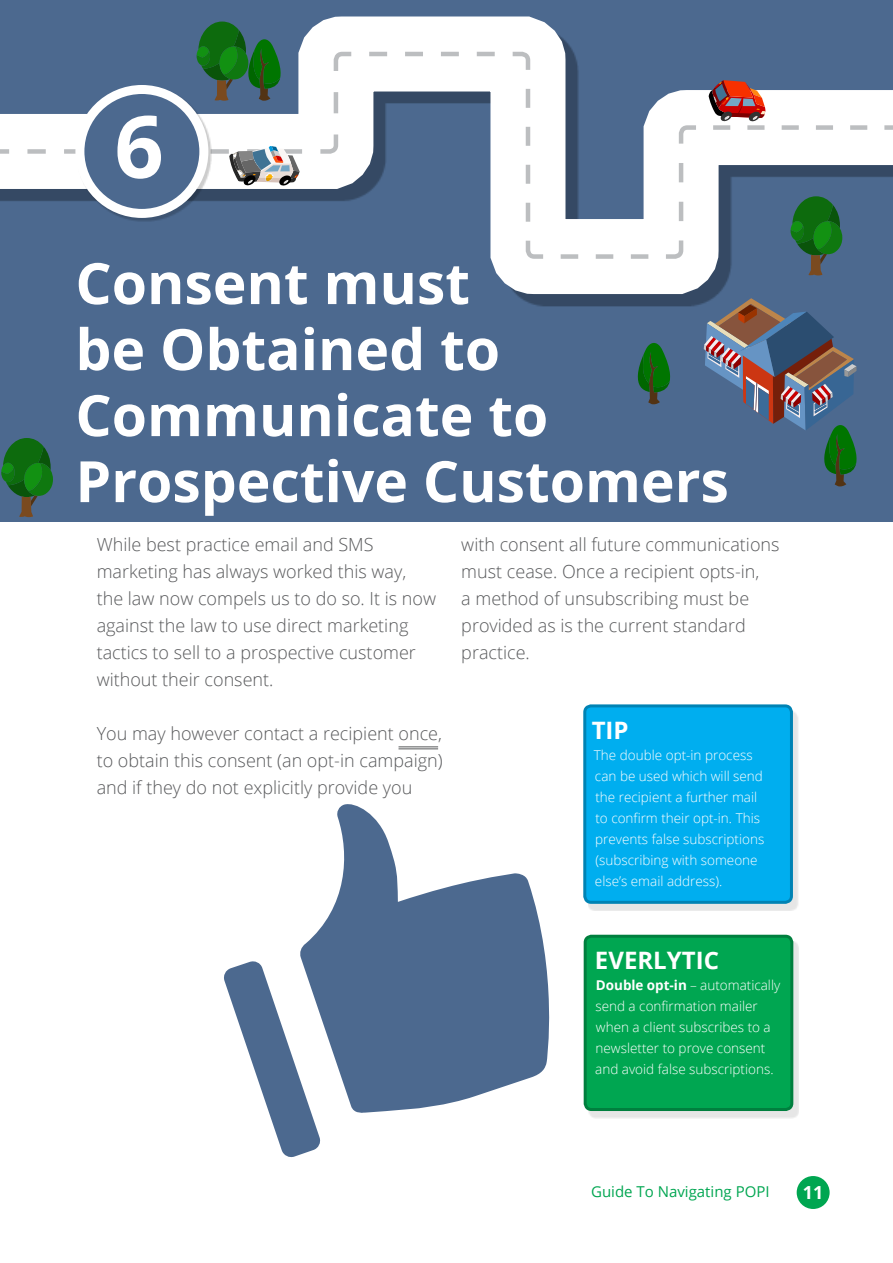
<style>
.page{position:relative;width:893px;height:1263px;background:#fff}
.page>*{position:absolute;margin:0;border:0;box-sizing:border-box;transform-origin:0 0}
.t1{font:700 86.4px "Open Sans";color:#fff}
.t2{font:700 57px/66px "Open Sans";color:#fff}
.t3{font:700 24px "Open Sans";color:#fff}
.t4{font:300 18px/27px "Open Sans";color:#58595b}
.t5{font:700 18px "Open Sans";color:#fff}
.t6{font:15px "Open Sans";color:#00a651}
.t7{font:300 13.5px/21px "Open Sans";color:#fff}
.s1{font-weight:700}
</style>
<div class="page">
<div style="left:797px;top:1176px;width:33px;height:33px;background:#00a651;border-radius:50%"></div>
<div style="left:0;top:0;width:893px;height:522px;background:#4c698f"></div>
<svg style="left:219px;top:16px;width:485px;height:361px"></svg>
<svg style="left:0;top:50px;width:893px;height:281px"></svg>
<div style="left:78px;top:88px;width:134px;height:133px;background:#000;opacity:.2"></div>
<div style="left:80px;top:89px;width:124px;height:124px;background:#4c698f;border-radius:50%"></div>
<div style="left:75px;top:85px;width:133px;height:133px;border:9px solid #fff;border-radius:50%"></div>
<hr style="left:398px;top:746px;width:40px;height:1px;background:#58595b">
<hr style="left:398px;top:748px;width:40px;height:1px;background:#58595b">
<div style="left:588px;top:711px;width:210px;height:200px;background:#e6e6e6"></div>
<div style="left:585px;top:706px;width:206px;height:196px;background:#00aeef;border-radius:6px"></div>
<div style="left:583px;top:704px;width:210px;height:200px;border:3px solid #0083b4;border-radius:6px"></div>
<div style="left:589px;top:942px;width:210px;height:177px;background:#000;opacity:.1"></div>
<div style="left:585px;top:936px;width:207px;height:173px;background:#00a651;border-radius:6px"></div>
<div style="left:584px;top:935px;width:209px;height:176px;border:3px solid #007f3e;border-radius:6px"></div>
<svg style="left:1px;top:438px;width:52px;height:79px"></svg>
<svg style="left:791px;top:196px;width:51px;height:80px"></svg>
<svg style="left:197px;top:22px;width:84px;height:79px"></svg>
<svg style="left:637px;top:343px;width:33px;height:62px"></svg>
<svg style="left:704px;top:298px;width:153px;height:189px"></svg>
<svg style="left:27px;top:146px;width:284px;height:40px"></svg>
<svg style="left:224px;top:961px;width:97px;height:197px"></svg>
<svg style="left:299px;top:804px;width:251px;height:310px;fill:#4c698f"></svg>
<svg style="left:709px;top:80px;width:167px;height:50px"></svg>
<h1 class="t1" style="left:114px;top:86px;width:51px">6</h1>
<h2 class="t2" style="left:75px;top:249px;width:655px">Consent must<br>be Obtained to<br>Communicate to<br>Prospective Customers</h2>
<p class="t4" style="left:97px;top:531px;width:341px">While best practice email and SMS marketing has always worked this way, the law now compels us to do so. It is now against the law to use direct marketing tactics to sell to a prospective customer without their consent.</p>
<p class="t4" style="left:97px;top:720px;width:347px;text-align:justify">You may however contact a recipient once, to obtain this consent (an opt-in campaign) and if they do not explicitly provide you</p>
<p class="t4" style="left:461px;top:531px;width:320px">with consent all future communications must cease. Once a recipient opts-in,<br>a method of unsubscribing must be provided as is the current standard practice.</p>
<h3 class="t3" style="left:592px;top:713px;width:38px">TIP</h3>
<p class="t7" style="left:594px;top:744px;width:172px">The double opt-in process can be used which will send the recipient a further mail to confirm their opt-in. This prevents false subscriptions (subscribing with someone else’s email address).</p>
<h3 class="t3" style="left:595px;top:943px;width:125px">EVERLYTIC</h3>
<p class="t7" style="left:595px;top:974px;width:186px"><span class="s1">Double opt-in</span> – automatically send a confirmation mailer when a client subscribes to a newsletter to prove consent and avoid false subscriptions.</p>
<p class="t6" style="left:591px;top:1182px;width:180px">Guide To Navigating POPI</p>
<p class="t5" style="left:803px;top:1179px;width:22px">11</p>
</div>
